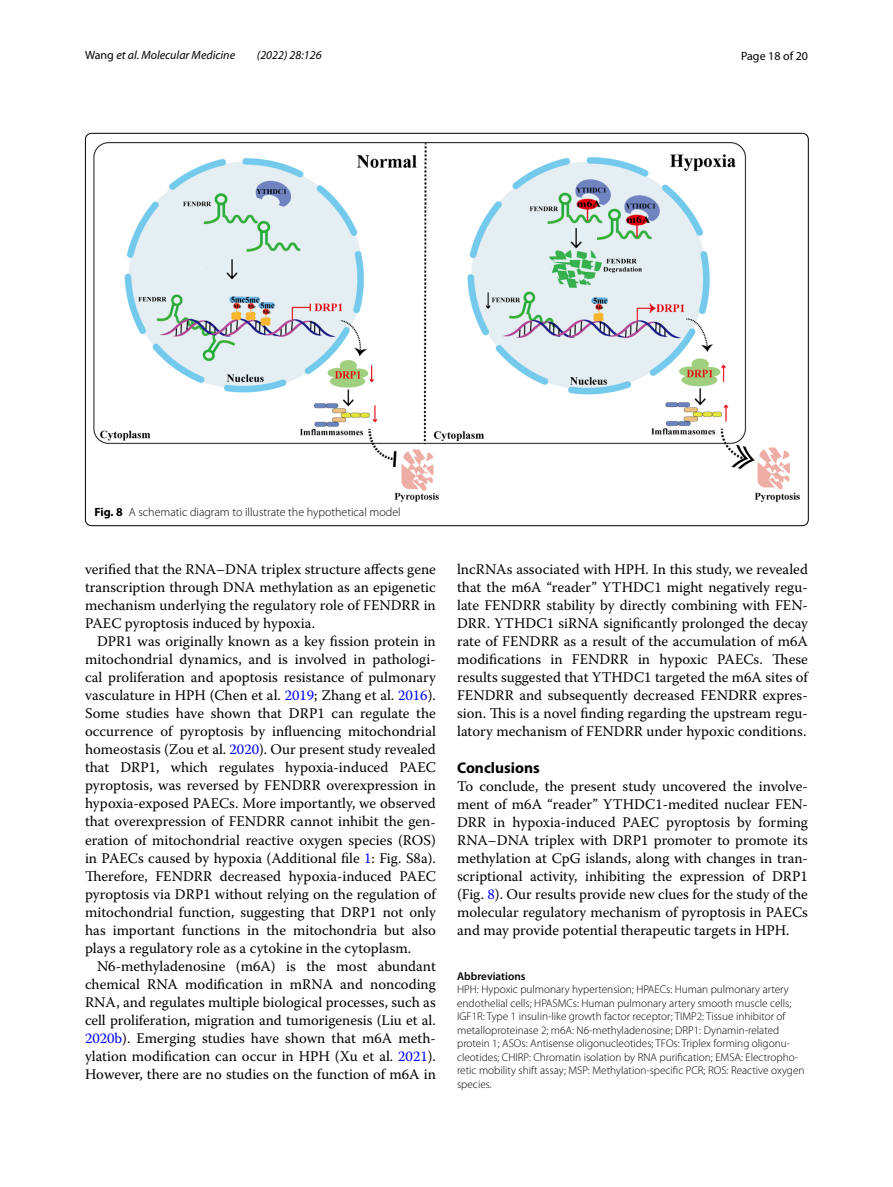
<style>
.page{position:relative;width:893px;height:1187px;background:#fff}
.page>*{position:absolute;margin:0;border:0;box-sizing:border-box;transform-origin:0 0}
.t1{font:700 15.45px "Myriad Pro";color:#000}
.t2{font:14.7px/18px "Warnock Pro";color:#000;text-align:justify}
.t3{font:300 12px "Myriad Pro";color:#000}
.t4{font:italic 12px "Myriad Pro";color:#000}
.t5{font:12px "Myriad Pro";color:#000}
.t6{font:300 11.25px/13.5px "Myriad Pro";color:#000}
.t7{font:600 11.25px "Myriad Pro";color:#000}
.s1{font-style:normal}
.s2{font-weight:700}
.s3{color:#00f}
</style>
<div class="page">
<img style="left:94px;top:142px;width:706px;height:359px">
<p class="t4" style="left:85px;top:48px;width:152px"><span class="s1">Wang</span> et al. Molecular Medicine</p>
<p class="t4" style="left:257px;top:48px;width:66px">(2022) 28:126</p>
<p class="t5" style="left:741px;top:48px;width:68px">Page 18 of 20</p>
<p class="t3" style="left:94px;top:506px;width:308px"><span class="s2">Fig. 8</span> A schematic diagram to illustrate the hypothetical model</p>
<p class="t2" style="left:85px;top:560px;width:352px">verified that the RNA–DNA triplex structure affects gene transcription through DNA methylation as an epigenetic mechanism underlying the regulatory role of FENDRR in PAEC pyroptosis induced by hypoxia.</p>
<p class="t2" style="left:85px;top:632px;width:352px;text-indent:12px">DPR1 was originally known as a key fission protein in mitochondrial dynamics, and is involved in pathologi&shy;cal proliferation and apoptosis resistance of pulmonary vasculature in HPH (Chen et al. <span class="s3">2019</span>; Zhang et al. <span class="s3">2016</span>).<br>Some studies have shown that DRP1 can regulate the occurrence of pyroptosis by influencing mitochondrial homeostasis (Zou et al. <span class="s3">2020</span>). Our present study revealed that DRP1, which regulates hypoxia-induced PAEC pyroptosis, was reversed by FENDRR overexpression in hypoxia-exposed PAECs. More importantly, we observed that overexpression of FENDRR cannot inhibit the gen&shy;eration of mitochondrial reactive oxygen species (ROS) in PAECs caused by hypoxia (Additional file <span class="s3">1</span>: Fig. S8a).<br>Therefore, FENDRR decreased hypoxia-induced PAEC pyroptosis via DRP1 without relying on the regulation of mitochondrial function, suggesting that DRP1 not only has important functions in the mitochondria but also plays a regulatory role as a cytokine in the cytoplasm.</p>
<p class="t2" style="left:85px;top:956px;width:352px;text-indent:12px">N6-methyladenosine (m6A) is the most abundant chemical RNA modification in mRNA and noncoding RNA, and regulates multiple biological processes, such as cell proliferation, migration and tumorigenesis (Liu et al.<br><span class="s3">2020b</span>). Emerging studies have shown that m6A meth&shy;ylation modification can occur in HPH (Xu et al. <span class="s3">2021</span>).<br>However, there are no studies on the function of m6A in</p>
<p class="t2" style="left:457px;top:560px;width:352px">lncRNAs associated with HPH. In this study, we revealed that the m6A “reader” YTHDC1 might negatively regu&shy;late FENDRR stability by directly combining with FEN-DRR. YTHDC1 siRNA significantly prolonged the decay rate of FENDRR as a result of the accumulation of m6A modifications in FENDRR in hypoxic PAECs. These results suggested that YTHDC1 targeted the m6A sites of FENDRR and subsequently decreased FENDRR expres&shy;sion. This is a novel finding regarding the upstream regu&shy;latory mechanism of FENDRR under hypoxic conditions.</p>
<p class="t1" style="left:457px;top:757px;width:84px">Conclusions</p>
<p class="t2" style="left:457px;top:776px;width:352px">To conclude, the present study uncovered the involve&shy;ment of m6A “reader” YTHDC1-medited nuclear FEN-DRR in hypoxia-induced PAEC pyroptosis by forming RNA–DNA triplex with DRP1 promoter to promote its methylation at CpG islands, along with changes in tran&shy;scriptional activity, inhibiting the expression of DRP1 (Fig. <span class="s3">8</span>). Our results provide new clues for the study of the molecular regulatory mechanism of pyroptosis in PAECs and may provide potential therapeutic targets in HPH.</p>
<p class="t7" style="left:457px;top:968px;width:70px">Abbreviations</p>
<p class="t6" style="left:457px;top:982px;width:349px">HPH: Hypoxic pulmonary hypertension; HPAECs: Human pulmonary artery endothelial cells; HPASMCs: Human pulmonary artery smooth muscle cells; IGF1R: Type 1 insulin-like growth factor receptor; TIMP2: Tissue inhibitor of metalloproteinase 2; m6A: N6-methyladenosine; DRP1: Dynamin-related protein 1; ASOs: Antisense oligonucleotides; TFOs: Triplex forming oligonu&shy;cleotides; CHIRP: Chromatin isolation by RNA purification; EMSA: Electropho&shy;retic mobility shift assay; MSP: Methylation-specific PCR; ROS: Reactive oxygen species.</p>
</div>
